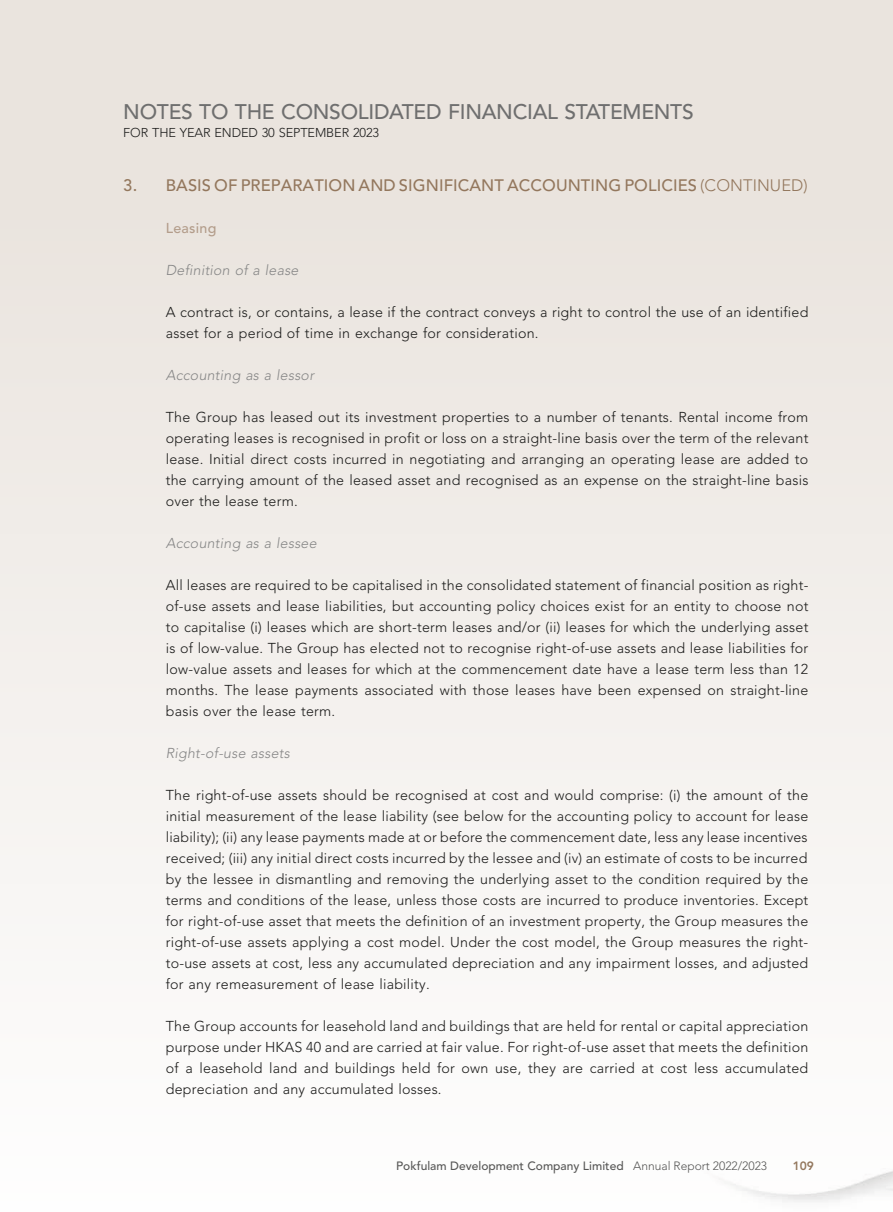
<style>
.page{position:relative;width:893px;height:1212px;background:#fff}
.page>*{position:absolute;margin:0;border:0;box-sizing:border-box;transform-origin:0 0}
.t1{font:500 21px "Avenir LT Std";letter-spacing:-.015em;color:#6f6f6f}
.t2{font:500 16.5px "Avenir LT Std";letter-spacing:.005em;color:#93775d}
.t3{font:300 14.25px/21px "Avenir LT Std";letter-spacing:.015em;color:#1c1c1b;text-align:justify}
.t4{font:italic 300 14.25px "Avenir LT Std";letter-spacing:.015em;color:#878787}
.t5{font:500 14.25px "Avenir LT Std";letter-spacing:.015em;color:#b39d8b}
.t6{font:300 12.75px "Avenir LT Std";letter-spacing:-.01em;color:#1c1c1b}
.t7{font:500 12px "Avenir LT Std";color:#575756}
.t8{font:800 12px "Avenir LT Std";color:#93775d}
.s1{font-weight:300}
</style>
<div class="page">
<div style="left:0;top:0;width:893px;height:1212px;background:linear-gradient(to bottom,#e7e0da,#fdfdfd)"></div>
<h1 class="t1" style="left:123px;top:100px;width:572px">NOTES TO THE CONSOLIDATED FINANCIAL STATEMENTS</h1>
<p class="t6" style="left:123px;top:125px;width:257px">FOR THE YEAR ENDED 30 SEPTEMBER 2023</p>
<p class="t2" style="left:123px;top:176px;width:686px">3. BASIS OF PREPARATION AND SIGNIFICANT ACCOUNTING POLICIES <span class="s1">(CONTINUED)</span></p>
<p class="t5" style="left:166px;top:220px;width:52px">Leasing</p>
<p class="t4" style="left:166px;top:262px;width:134px">Definition of a lease</p>
<p class="t3" style="left:166px;top:302px;width:644px">A contract is, or contains, a lease if the contract conveys a right to control the use of an identified asset for a period of time in exchange for consideration.</p>
<p class="t4" style="left:166px;top:367px;width:150px">Accounting as a lessor</p>
<p class="t3" style="left:166px;top:407px;width:644px">The Group has leased out its investment properties to a number of tenants. Rental income from operating leases is recognised in profit or loss on a straight-line basis over the term of the relevant lease. Initial direct costs incurred in negotiating and arranging an operating lease are added to the carrying amount of the leased asset and recognised as an expense on the straight-line basis over the lease term.</p>
<p class="t4" style="left:166px;top:535px;width:152px">Accounting as a lessee</p>
<p class="t3" style="left:166px;top:575px;width:644px">All leases are required to be capitalised in the consolidated statement of financial position as right&shy;of-use assets and lease liabilities, but accounting policy choices exist for an entity to choose not to capitalise (i) leases which are short-term leases and/or (ii) leases for which the underlying asset is of low-value. The Group has elected not to recognise right-of-use assets and lease liabilities for low-value assets and leases for which at the commencement date have a lease term less than 12 months. The lease payments associated with those leases have been expensed on straight-line basis over the lease term.</p>
<p class="t4" style="left:166px;top:745px;width:126px">Right-of-use assets</p>
<p class="t3" style="left:166px;top:785px;width:644px">The right-of-use assets should be recognised at cost and would comprise: (i) the amount of the initial measurement of the lease liability (see below for the accounting policy to account for lease liability); (ii) any lease payments made at or before the commencement date, less any lease incentives received; (iii) any initial direct costs incurred by the lessee and (iv) an estimate of costs to be incurred by the lessee in dismantling and removing the underlying asset to the condition required by the terms and conditions of the lease, unless those costs are incurred to produce inventories. Except for right-of-use asset that meets the definition of an investment property, the Group measures the right-of-use assets applying a cost model. Under the cost model, the Group measures the right&shy;to-use assets at cost, less any accumulated depreciation and any impairment losses, and adjusted for any remeasurement of lease liability.</p>
<p class="t3" style="left:166px;top:1016px;width:644px">The Group accounts for leasehold land and buildings that are held for rental or capital appreciation purpose under HKAS 40 and are carried at fair value. For right-of-use asset that meets the definition of a leasehold land and buildings held for own use, they are carried at cost less accumulated depreciation and any accumulated losses.</p>
<p class="t7" style="left:396px;top:1158px;width:373px">Pokfulam Development Company Limited <span class="s1">Annual Report 2022/2023</span></p>
<p class="t8" style="left:793px;top:1158px;width:23px">109</p>
</div>
